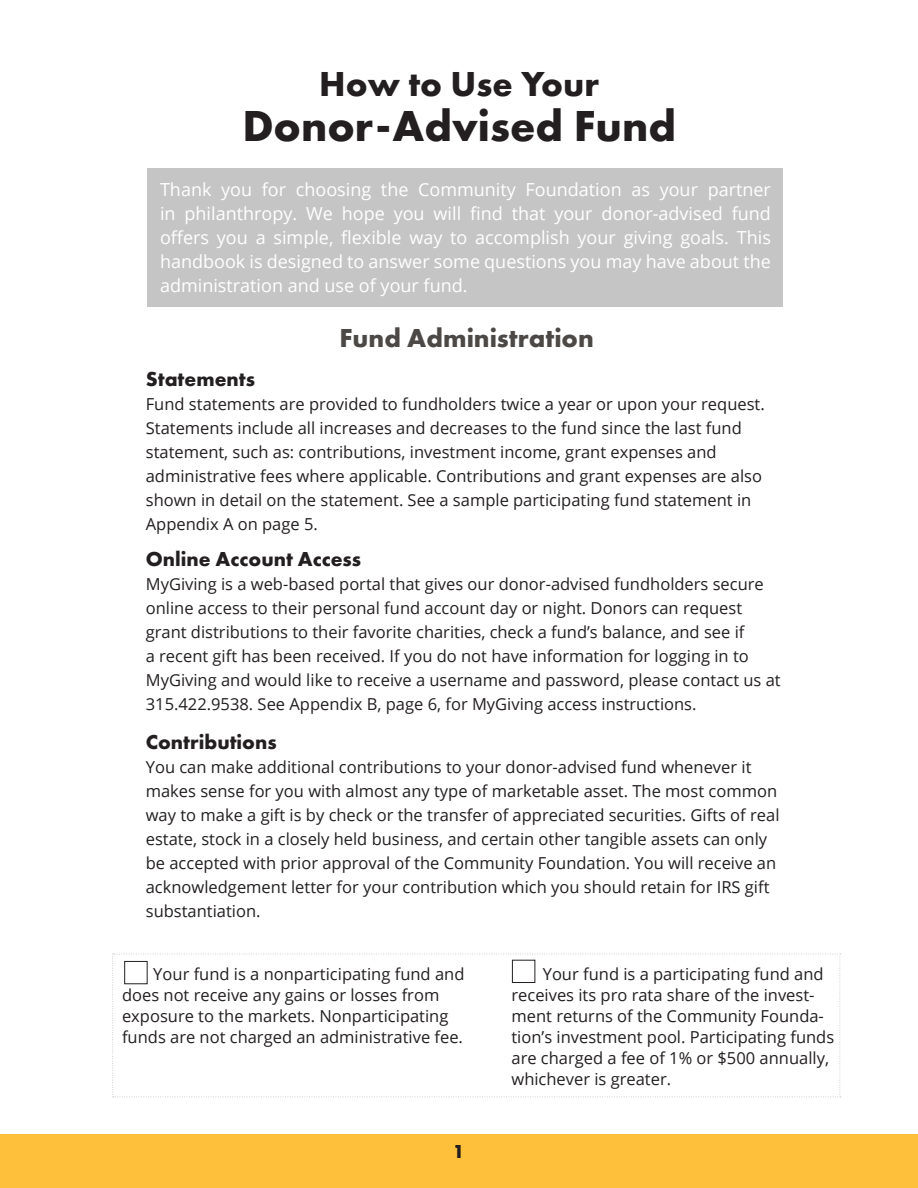
<style>
.page{position:relative;width:918px;height:1188px;background:#fff}
.page>*{position:absolute;margin:0;border:0;box-sizing:border-box;transform-origin:0 0}
.t1{font:700 45px "Futura PT";color:#231f20}
.t2{font:700 36px "Futura PT";color:#231f20}
.t3{font:700 27px "Futura PT";color:#4b4846}
.t4{font:700 21px "Futura PT";color:#231f20}
.t5{font:700 19.5px "Futura PT";color:#231f20}
.t6{font:18px/24px "Open Sans";color:#fff;text-align:justify}
.t7{font:16.5px/24px "Open Sans";color:#231f20}
</style>
<div class="page">
<div style="left:0;top:1135px;width:918px;height:53px;background:#febf3b"></div>
<div style="left:148px;top:168px;width:635px;height:138px;background:#c5c5c5"></div>
<svg style="left:112px;top:954px;width:729px;height:144px"></svg>
<p class="t2" style="left:319px;top:61px;width:282px">How to Use Your</p>
<p class="t1" style="left:242px;top:97px;width:435px">Donor-Advised Fund</p>
<p class="t6" style="left:160px;top:177px;width:612px">Thank you for choosing the Community Foundation as your partner in philanthropy. We hope you will find that your donor-advised fund offers you a simple, flexible way to accomplish your giving goals. This handbook is designed to answer some questions you may have about the administration and use of your fund.</p>
<p class="t3" style="left:340px;top:321px;width:256px">Fund Administration</p>
<p class="t4" style="left:146px;top:365px;width:111px">Statements</p>
<p class="t7" style="left:146px;top:391px;width:621px">Fund statements are provided to fundholders twice a year or upon your request.<br>Statements include all increases and decreases to the fund since the last fund statement, such as: contributions, investment income, grant expenses and administrative fees where applicable. Contributions and grant expenses are also shown in detail on the statement. See a sample participating fund statement in Appendix A on page 5.</p>
<p class="t4" style="left:146px;top:545px;width:217px">Online Account Access</p>
<p class="t7" style="left:146px;top:571px;width:636px">MyGiving is a web-based portal that gives our donor-advised fundholders secure online access to their personal fund account day or night. Donors can request grant distributions to their favorite charities, check a fund’s balance, and see if<br>a recent gift has been received. If you do not have information for logging in to MyGiving and would like to receive a username and password, please contact us at 315.422.9538. See Appendix B, page 6, for MyGiving access instructions.</p>
<p class="t4" style="left:146px;top:728px;width:132px">Contributions</p>
<p class="t7" style="left:146px;top:754px;width:635px">You can make additional contributions to your donor-advised fund whenever it makes sense for you with almost any type of marketable asset. The most common way to make a gift is by check or the transfer of appreciated securities. Gifts of real estate, stock in a closely held business, and certain other tangible assets can only be accepted with prior approval of the Community Foundation. You will receive an acknowledgement letter for your contribution which you should retain for IRS gift substantiation.</p>
<p class="t7" style="left:122px;top:963px;width:344px;line-height:21px;text-indent:31px">Your fund is a nonparticipating fund and does not receive any gains or losses from exposure to the markets. Nonparticipating funds are not charged an administrative fee.</p>
<p class="t5" style="left:453px;top:1139px;width:13px">1</p>
<p class="t7" style="left:512px;top:963px;width:324px;line-height:21px;text-indent:31px">Your fund is a participating fund and receives its pro rata share of the invest&shy;ment returns of the Community Founda&shy;tion’s investment pool. Participating funds are charged a fee of 1% or $500 annually, whichever is greater.</p>
</div>
